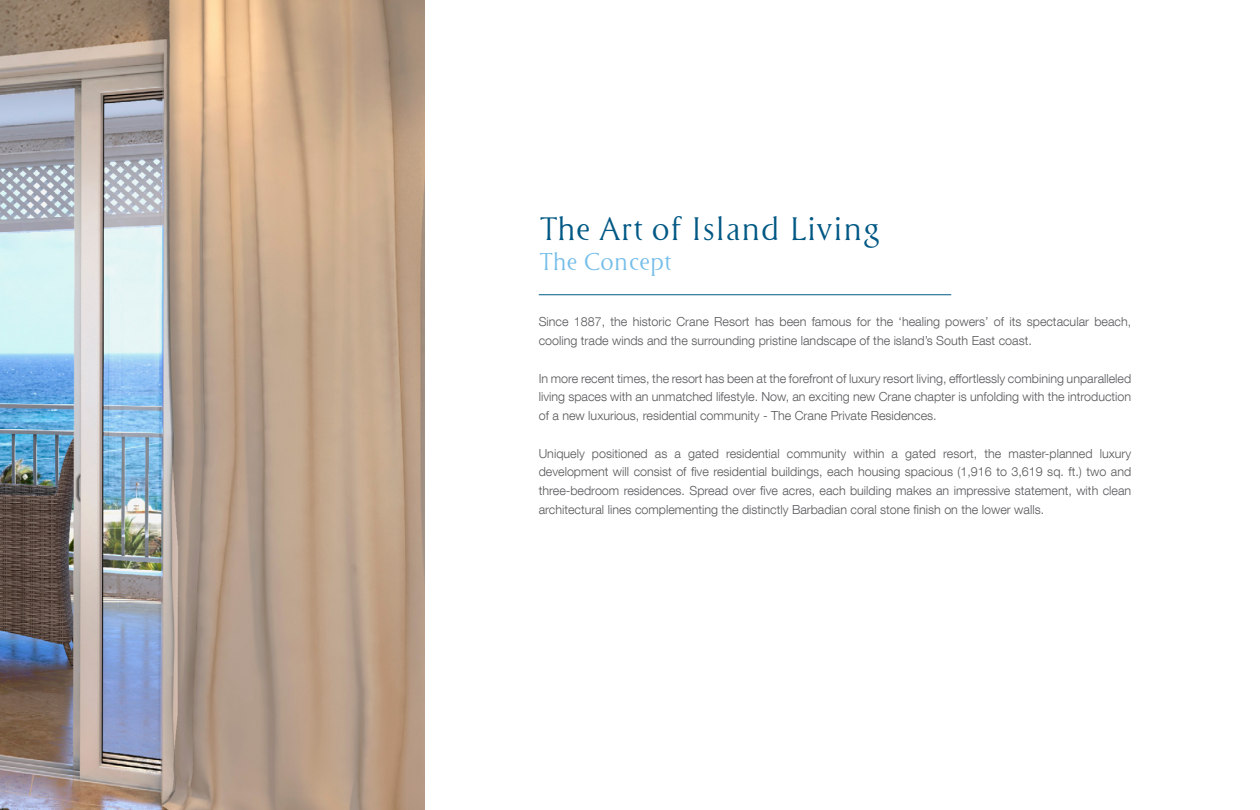
<style>
.page{position:relative;width:1260px;height:810px;background:#fff}
.page>*{position:absolute;margin:0;border:0;box-sizing:border-box;transform-origin:0 0}
.t1{font:30px "Cyan";color:#005884}
.t2{font:22.5px "Cyan";color:#75bee9}
.t3{font:300 12.5px/18.8px "Helvetica Neue LT Com";color:#58595b;text-align:justify}
</style>
<div class="page">
<img style="left:0;top:0;width:425px;height:810px">
<hr style="left:539px;top:295px;width:412px;height:1px;background:#005884">
<h1 class="t1" style="left:539px;top:210px;width:343px">The Art of Island Living</h1>
<h2 class="t2" style="left:539px;top:247px;width:135px">The Concept</h2>
<p class="t3" style="left:539px;top:312px;width:594px">Since 1887, the historic Crane Resort has been famous for the ‘healing powers’ of its spectacular beach, cooling trade winds and the surrounding pristine landscape of the island’s South East coast.</p>
<p class="t3" style="left:539px;top:368px;width:594px">In more recent times, the resort has been at the forefront of luxury resort living, effortlessly combining unparalleled living spaces with an unmatched lifestyle. Now, an exciting new Crane chapter is unfolding with the introduction of a new luxurious, residential community - The Crane Private Residences.</p>
<p class="t3" style="left:539px;top:443px;width:594px">Uniquely positioned as a gated residential community within a gated resort, the master-planned luxury development will consist of five residential buildings, each housing spacious (1,916 to 3,619 sq. ft.) two and three-bedroom residences. Spread over five acres, each building makes an impressive statement, with clean architectural lines complementing the distinctly Barbadian coral stone finish on the lower walls.</p>
</div>
